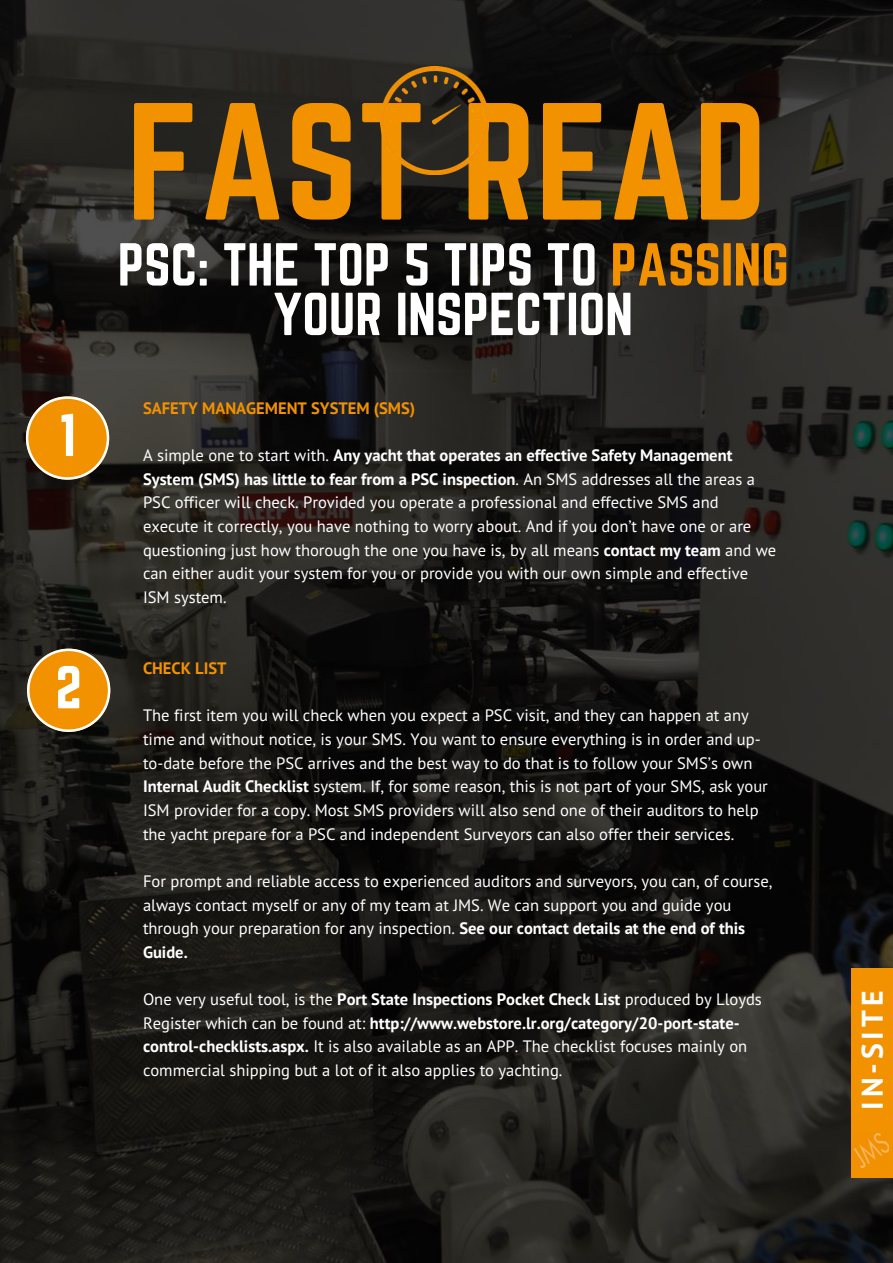
<style>
.page{position:relative;width:893px;height:1263px;background:#fff}
.page>*{position:absolute;margin:0;border:0;box-sizing:border-box;transform-origin:0 0}
.t1{font:145.65px "Norwester";color:#f39200}
.t2{font:52.95px/49.5px "Norwester";color:#fff;text-align:center}
.t3{font:700 29.85px "PT Sans";letter-spacing:.13em;color:#fff}
.t4{font:16.5px/23.7px "PT Sans";color:#fff}
.t5{font:700 16.5px "PT Sans";color:#f39200}
.s1{color:#f39200}
.s2{font-weight:700}
</style>
<div class="page">
<img style="left:0;top:0;width:893px;height:1263px">
<div style="left:851px;top:968px;width:42px;height:210px;background:#f39200"></div>
<img style="left:855px;top:1134px;width:33px;height:34px">
<img style="left:381px;top:66px;width:108px;height:109px">
<svg style="left:26px;top:396px;width:83px;height:84px;background:#c8831c"></svg>
<svg style="left:27px;top:649px;width:83px;height:83px;background:#c8841c"></svg>
<h2 class="t2" style="left:59px;top:413px;width:19px">1</h2>
<h2 class="t2" style="left:55px;top:665px;width:28px">2</h2>
<h1 class="t1" style="left:127px;top:92px;width:641px">FAST READ</h1>
<h2 class="t2" style="left:118px;top:242px;width:673px">PSC: THE TOP 5 TIPS TO <span class="s1">PASSING<br></span>YOUR INSPECTION</h2>
<p class="t5" style="left:143px;top:397px;width:274px">SAFETY MANAGEMENT SYSTEM (SMS)</p>
<p class="t4" style="left:143px;top:443px;width:635px">A simple one to start with. <span class="s2">Any yacht that operates an effective Safety Management System (SMS) has little to fear from a PSC inspection</span>. An SMS addresses all the areas a PSC officer will check. Provided you operate a professional and effective SMS and execute it correctly, you have nothing to worry about. And if you don’t have one or are questioning just how thorough the one you have is, by all means <span class="s2">contact my team</span> and we can either audit your system for you or provide you with our own simple and effective ISM system.</p>
<p class="t5" style="left:143px;top:657px;width:85px">CHECK LIST</p>
<p class="t4" style="left:143px;top:703px;width:626px">The first item you will check when you expect a PSC visit, and they can happen at any time and without notice, is your SMS. You want to ensure everything is in order and up&shy;to-date before the PSC arrives and the best way to do that is to follow your SMS’s own <span class="s2">Internal Audit Checklist</span> system. If, for some reason, this is not part of your SMS, ask your ISM provider for a copy. Most SMS providers will also send one of their auditors to help the yacht prepare for a PSC and independent Surveyors can also offer their services.</p>
<p class="t4" style="left:143px;top:869px;width:631px">For prompt and reliable access to experienced auditors and surveyors, you can, of course, always contact myself or any of my team at JMS. We can support you and guide you through your preparation for any inspection. <span class="s2">See our contact details at the end of this Guide.</span></p>
<p class="t4" style="left:143px;top:987px;width:620px">One very useful tool, is the <span class="s2">Port State Inspections Pocket Check List</span> produced by Lloyds Register which can be found at: <span class="s2">http://www.webstore.lr.org/category/20-port-state&shy;control-checklists.aspx.</span> It is also available as an APP. The checklist focuses mainly on commercial shipping but a lot of it also applies to yachting.</p>
<h3 class="t3" style="left:853px;top:1110px;width:120px;rotate:-90deg">IN-SITE</h3>
</div>
